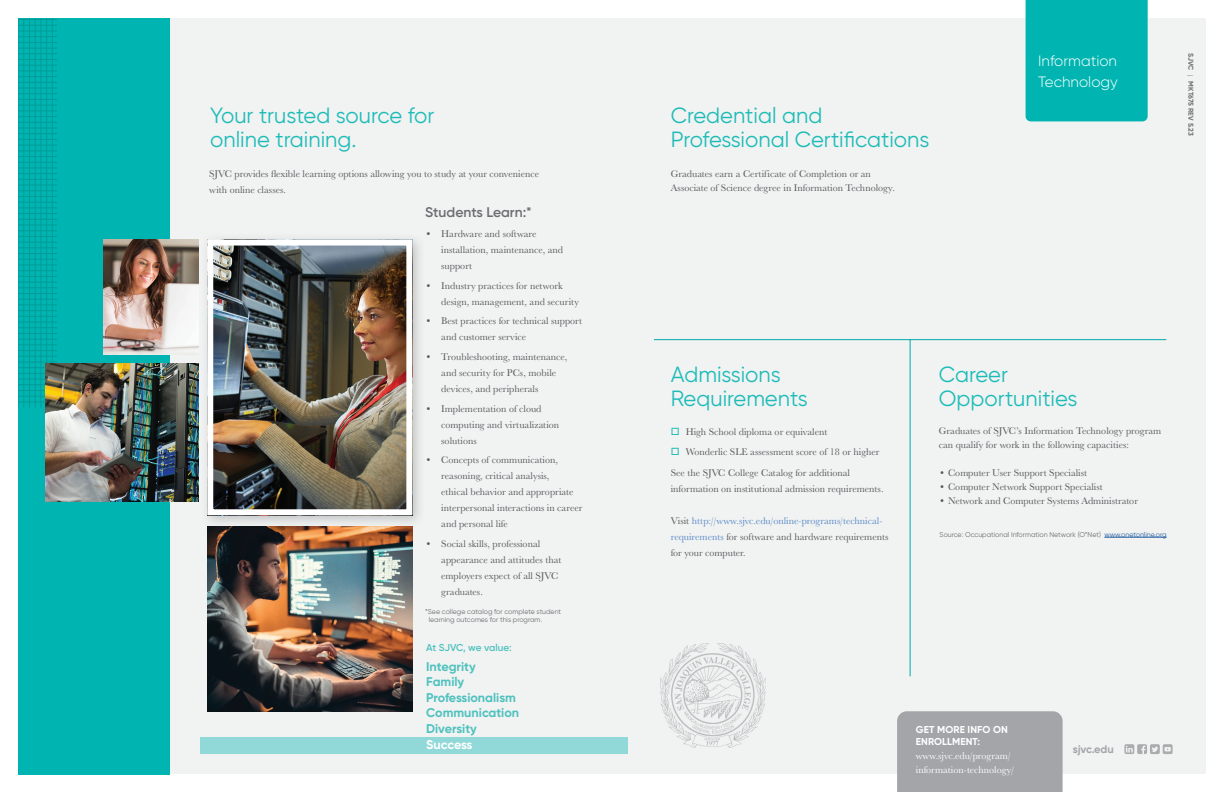
<style>
.page{position:relative;width:1224px;height:792px;background:#fff}
.page>*{position:absolute;margin:0;border:0;box-sizing:border-box;transform-origin:0 0}
.t1{font:22px/24px "Gilroy";color:#1dbcb8}
.t2{font:300 15px/20.5px "Gilroy";color:#fff}
.t3{font:600 14px "Gilroy";color:#6c6d70}
.t4{font:700 12.6px/15.6px "Gilroy";color:#4ec2be}
.t5{font:700 12.6px "Gilroy";letter-spacing:-.01em;color:#fff}
.t6{font:700 11px "Gilroy";letter-spacing:-.005em;color:#a4a5a9}
.t7{font:10px/16px "Baskerville URW";color:#57585a}
.t8{font:10px/16px "Baskerville URW";color:#5689c7}
.t9{font:10px/14px "Baskerville URW";color:#fff}
.t10{font:700 10px/12px "Gilroy";letter-spacing:.01em;color:#fff}
.t11{font:600 10px "Gilroy";letter-spacing:-.02em;color:#4ec2be}
.t12{font:7px/8px "Gilroy";color:#6c6d70}
.t13{font:700 7px "Gilroy";color:#6c6d70}
.s1{font-family:"Baskerville URW";font-weight:400}
.s2{color:#57585a}
.s3{color:#225ea0}
</style>
<div class="page">
<div style="left:18px;top:18px;width:1188px;height:756px;background:#f1f2f2"></div>
<div style="left:18px;top:18px;width:151px;height:757px;background:#00b5b1"></div>
<hr style="left:29px;top:18px;width:1px;height:390px;background:#808385">
<hr style="left:24px;top:18px;width:1px;height:390px;background:#808385">
<hr style="left:18px;top:18px;width:1px;height:390px;background:#808385">
<hr style="left:35px;top:18px;width:1px;height:390px;background:#808385">
<hr style="left:52px;top:18px;width:1px;height:390px;background:#808385">
<hr style="left:46px;top:18px;width:1px;height:390px;background:#808385">
<hr style="left:41px;top:18px;width:1px;height:390px;background:#808385">
<hr style="left:18px;top:402px;width:38px;height:1px;background:#808385">
<hr style="left:18px;top:396px;width:38px;height:1px;background:#808385">
<hr style="left:18px;top:390px;width:38px;height:1px;background:#808385">
<hr style="left:18px;top:385px;width:38px;height:1px;background:#808385">
<hr style="left:18px;top:379px;width:38px;height:1px;background:#808385">
<hr style="left:18px;top:373px;width:38px;height:1px;background:#808385">
<hr style="left:18px;top:368px;width:38px;height:1px;background:#808385">
<hr style="left:18px;top:362px;width:38px;height:1px;background:#808385">
<hr style="left:18px;top:356px;width:38px;height:1px;background:#808385">
<hr style="left:18px;top:350px;width:38px;height:1px;background:#808385">
<hr style="left:18px;top:345px;width:38px;height:1px;background:#808385">
<hr style="left:18px;top:339px;width:38px;height:1px;background:#808385">
<hr style="left:18px;top:333px;width:38px;height:1px;background:#808385">
<hr style="left:18px;top:328px;width:38px;height:1px;background:#808385">
<hr style="left:18px;top:322px;width:38px;height:1px;background:#808385">
<hr style="left:18px;top:316px;width:38px;height:1px;background:#808385">
<hr style="left:18px;top:310px;width:38px;height:1px;background:#808385">
<hr style="left:18px;top:305px;width:38px;height:1px;background:#808385">
<hr style="left:18px;top:299px;width:38px;height:1px;background:#808385">
<hr style="left:18px;top:293px;width:38px;height:1px;background:#808385">
<hr style="left:18px;top:288px;width:38px;height:1px;background:#808385">
<hr style="left:18px;top:282px;width:38px;height:1px;background:#808385">
<hr style="left:18px;top:276px;width:38px;height:1px;background:#808385">
<hr style="left:18px;top:270px;width:38px;height:1px;background:#808385">
<hr style="left:18px;top:265px;width:38px;height:1px;background:#808385">
<hr style="left:18px;top:259px;width:38px;height:1px;background:#808385">
<hr style="left:18px;top:253px;width:38px;height:1px;background:#808385">
<hr style="left:18px;top:248px;width:38px;height:1px;background:#808385">
<hr style="left:18px;top:242px;width:38px;height:1px;background:#808385">
<hr style="left:18px;top:236px;width:38px;height:1px;background:#808385">
<hr style="left:18px;top:231px;width:38px;height:1px;background:#808385">
<hr style="left:18px;top:225px;width:38px;height:1px;background:#808385">
<hr style="left:18px;top:219px;width:38px;height:1px;background:#808385">
<hr style="left:18px;top:213px;width:38px;height:1px;background:#808385">
<hr style="left:18px;top:208px;width:38px;height:1px;background:#808385">
<hr style="left:18px;top:202px;width:38px;height:1px;background:#808385">
<hr style="left:18px;top:196px;width:38px;height:1px;background:#808385">
<hr style="left:18px;top:191px;width:38px;height:1px;background:#808385">
<hr style="left:18px;top:185px;width:38px;height:1px;background:#808385">
<hr style="left:18px;top:179px;width:38px;height:1px;background:#808385">
<hr style="left:18px;top:173px;width:38px;height:1px;background:#808385">
<hr style="left:18px;top:168px;width:38px;height:1px;background:#808385">
<hr style="left:18px;top:162px;width:38px;height:1px;background:#808385">
<hr style="left:18px;top:156px;width:38px;height:1px;background:#808385">
<hr style="left:18px;top:151px;width:38px;height:1px;background:#808385">
<hr style="left:18px;top:145px;width:38px;height:1px;background:#808385">
<hr style="left:18px;top:139px;width:38px;height:1px;background:#808385">
<hr style="left:18px;top:134px;width:38px;height:1px;background:#808385">
<hr style="left:18px;top:128px;width:38px;height:1px;background:#808385">
<hr style="left:18px;top:122px;width:38px;height:1px;background:#808385">
<hr style="left:18px;top:116px;width:38px;height:1px;background:#808385">
<hr style="left:18px;top:111px;width:38px;height:1px;background:#808385">
<hr style="left:18px;top:105px;width:38px;height:1px;background:#808385">
<hr style="left:18px;top:99px;width:38px;height:1px;background:#808385">
<hr style="left:18px;top:94px;width:38px;height:1px;background:#808385">
<hr style="left:18px;top:88px;width:38px;height:1px;background:#808385">
<hr style="left:18px;top:82px;width:38px;height:1px;background:#808385">
<hr style="left:18px;top:76px;width:38px;height:1px;background:#808385">
<hr style="left:18px;top:71px;width:38px;height:1px;background:#808385">
<hr style="left:18px;top:65px;width:38px;height:1px;background:#808385">
<hr style="left:18px;top:59px;width:38px;height:1px;background:#808385">
<hr style="left:18px;top:54px;width:38px;height:1px;background:#808385">
<hr style="left:18px;top:48px;width:38px;height:1px;background:#808385">
<hr style="left:18px;top:42px;width:38px;height:1px;background:#808385">
<hr style="left:18px;top:36px;width:38px;height:1px;background:#808385">
<hr style="left:18px;top:31px;width:38px;height:1px;background:#808385">
<hr style="left:18px;top:25px;width:38px;height:1px;background:#808385">
<hr style="left:18px;top:19px;width:38px;height:1px;background:#808385">
<div style="left:897px;top:711px;width:166px;height:81px;background:#a4a5a9"></div>
<svg style="left:1124px;top:744px;width:49px;height:10px"></svg>
<img style="left:207px;top:528px;width:205px;height:183px">
<div style="left:200px;top:737px;width:427px;height:17px;background:#91d9d8"></div>
<div style="left:1026px;top:0;width:122px;height:121px;background:#00b5b1"></div>
<hr style="left:910px;top:339px;width:1px;height:337px;background:#00b5b1">
<hr style="left:654px;top:339px;width:512px;height:1px;background:#00b5b1">
<div style="left:200px;top:233px;width:226px;height:295px;background:#6c6d70;opacity:.36"></div>
<img style="left:214px;top:247px;width:191px;height:261px">
<div style="left:207px;top:240px;width:205px;height:275px;border:6px solid #fff"></div>
<img style="left:104px;top:240px;width:95px;height:114px">
<img style="left:45px;top:364px;width:154px;height:137px">
<img style="left:661px;top:643px;width:105px;height:104px">
<hr style="left:1104px;top:537px;width:63px;height:1px;background:#225ea0">
<h1 class="t1" style="left:210px;top:103px;width:226px">Your trusted source for online training.</h1>
<p class="t7" style="left:209px;top:165px;width:331px">SJVC provides flexible learning options allowing you to study at your convenience with online classes.</p>
<h3 class="t3" style="left:425px;top:203px;width:108px">Students Learn:*</h3>
<p class="t7" style="left:441px;top:226px;width:123px;text-indent:-16px">• Hardware and software installation, maintenance, and support</p>
<p class="t7" style="left:441px;top:277px;width:139px;text-indent:-16px">• Industry practices for network design, management, and security</p>
<p class="t7" style="left:441px;top:313px;width:142px;text-indent:-16px">• Best practices for technical support and customer service</p>
<p class="t7" style="left:441px;top:348px;width:127px;text-indent:-16px">• Troubleshooting, maintenance, and security for PCs, mobile devices, and peripherals</p>
<p class="t7" style="left:441px;top:400px;width:120px;text-indent:-16px">• Implementation of cloud computing and virtualization solutions</p>
<p class="t7" style="left:441px;top:452px;width:143px;text-indent:-16px">• Concepts of communication, reasoning, critical analysis,<br>ethical behavior and appropriate interpersonal interactions in career and personal life</p>
<p class="t7" style="left:441px;top:535px;width:122px;text-indent:-16px">• Social skills, professional appearance and attitudes that employers expect of all SJVC graduates.</p>
<p class="t12" style="left:429px;top:608px;width:134px;text-indent:-4px">*See college catalog for complete student learning outcomes for this program.</p>
<p class="t11" style="left:426px;top:641px;width:87px">At SJVC, we value:</p>
<p class="t4" style="left:426px;top:658px;width:95px">Integrity<br>Family<br>Professionalism<br>Communication<br>Diversity</p>
<p class="t5" style="left:426px;top:736px;width:48px">Success</p>
<h1 class="t1" style="left:671px;top:103px;width:260px">Credential and<br>Professional Certifications</h1>
<p class="t7" style="left:671px;top:166px;width:226px;line-height:14px">Graduates earn a Certificate of Completion or an<br>Associate of Science degree in Information Technology.</p>
<h2 class="t2" style="left:1038px;top:50px;width:81px">Information<br>Technology</h2>
<p class="t13" style="left:1195px;top:53px;width:85px;rotate:90deg">SJVC <span class="s1">|</span> MKT675 REV 5.23</p>
<h1 class="t1" style="left:671px;top:362px;width:138px">Admissions<br>Requirements</h1>
<p class="t7" style="left:686px;top:423px;width:143px">High School diploma or equivalent</p>
<p class="t7" style="left:686px;top:443px;width:195px">Wonderlic SLE assessment score of 18 or higher</p>
<p class="t7" style="left:671px;top:464px;width:181px">See the SJVC College Catalog for additional</p>
<p class="t7" style="left:671px;top:480px;width:214px">information on institutional admission requirements.</p>
<p class="t8" style="left:671px;top:512px;width:219px"><span class="s2">Visit</span> http://www.sjvc.edu/online-programs/technical&shy;requirements <span class="s2">for software and hardware requirements for your computer.</span></p>
<h1 class="t1" style="left:939px;top:362px;width:140px">Career<br>Opportunities</h1>
<p class="t7" style="left:939px;top:423px;width:224px;line-height:14px">Graduates of SJVC’s Information Technology program can qualify for work in the following capacities:</p>
<p class="t7" style="left:939px;top:464px;width:150px">• Computer User Support Specialist</p>
<p class="t7" style="left:939px;top:478px;width:165px">• Computer Network Support Specialist</p>
<p class="t7" style="left:939px;top:492px;width:201px">• Network and Computer Systems Administrator</p>
<p class="t12" style="left:940px;top:530px;width:228px">Source: Occupational Information Network (O*Net) <span class="s3">www.onetonline.org</span></p>
<p class="t10" style="left:916px;top:724px;width:93px">GET MORE INFO ON<br>ENROLLMENT:</p>
<p class="t9" style="left:916px;top:749px;width:100px">www.sjvc.edu/program/ information-technology/</p>
<p class="t6" style="left:1073px;top:742px;width:43px">sjvc.edu</p>
</div>
